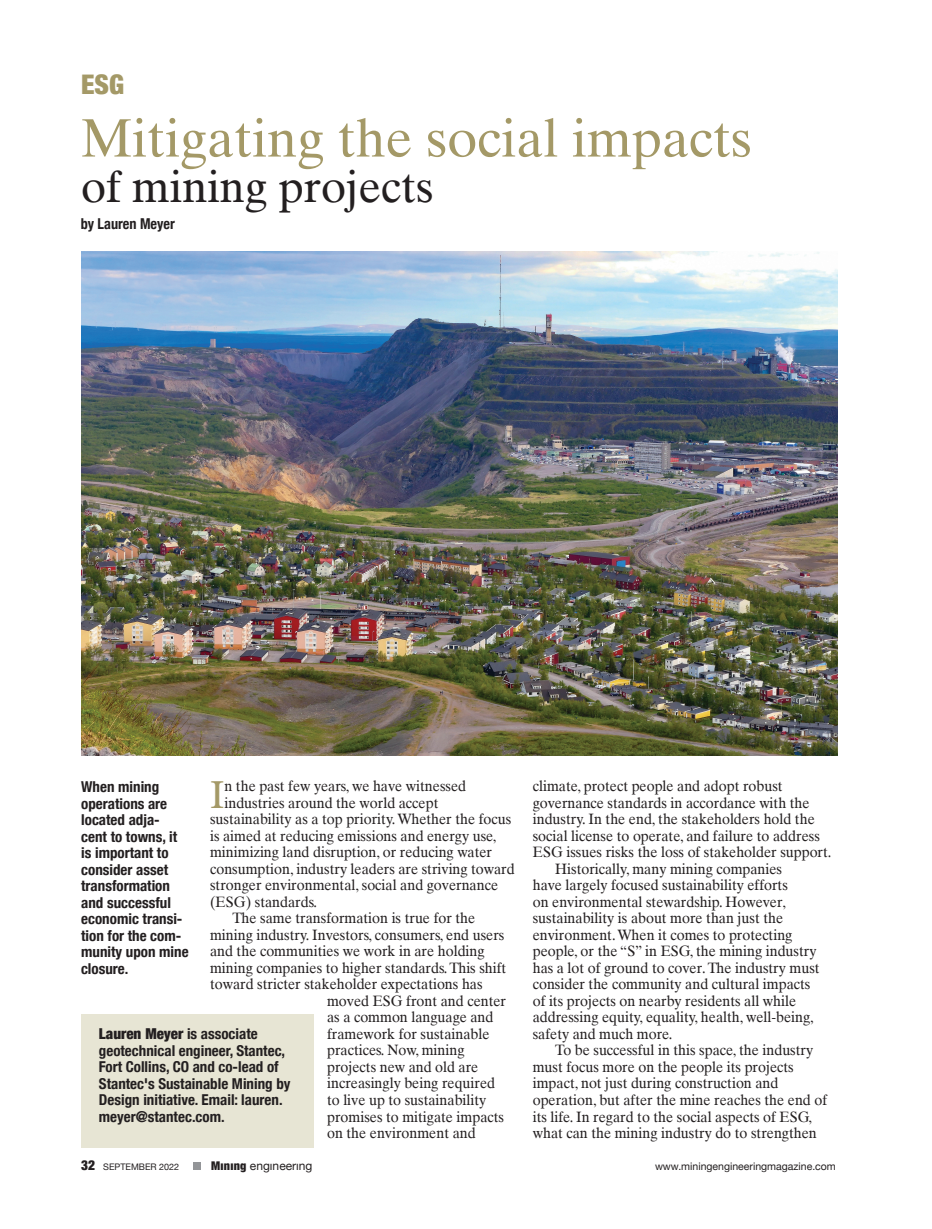
<style>
.page{position:relative;width:932px;height:1229px;background:#fff}
.page>*{position:absolute;margin:0;border:0;box-sizing:border-box;transform-origin:0 0}
.FEA_Tech2ndHeader_24{font:54px "Times Ten";color:#a49967}
.FEA_Tech2ndHeader_24-2{font:45px "Times Ten";color:#231f20}
.Body_Text_1st_par{font:38.85px "Times Ten";color:#a49967;scale:.95 1}
.t1{font:900 condensed 27px "Helvetica Neue";color:#a49967}
.Body_Text{font:15px/16.5px "Times Ten";color:#231f20;scale:.95 1}
.Caption_Bio_Box{font:700 condensed 15px/16.5px "Helvetica Neue";color:#231f20}
.Body_Text_1st_par-2{font:15px "Times Ten";color:#231f20;scale:.95 1}
.Byline{font:700 condensed 15px "Helvetica Neue";color:#231f20;scale:.95 1}
.t2{font:12px "Helvetica Neue";color:#231f20}
.t3{font:10.5px "Helvetica Neue";color:#231f20}
.t4{font:9px "Helvetica Neue";color:#231f20}
.s1{font-weight:900}
.s2{font-weight:900;font-stretch:condensed;font-size:13.5px}
.s3{font-weight:900;font-stretch:condensed}
</style>
<div class="page">
<div style="left:192px;top:1162px;width:8px;height:8px;background:#939598"></div>
<img style="left:81px;top:251px;width:756px;height:504px">
<div style="left:81px;top:1014px;width:232px;height:134px;background:#e7e5d4"></div>
<h3 class="t1" style="left:81px;top:67px;width:45px">ESG</h3>
<p class="FEA_Tech2ndHeader_24" style="left:81px;top:115px;width:672px">Mitigating the social impacts</p>
<p class="FEA_Tech2ndHeader_24-2" style="left:81px;top:167px;width:354px">of mining projects</p>
<p class="Byline" style="left:81px;top:215px;width:101px">by Lauren Meyer</p>
<p class="Body_Text_1st_par" style="left:210px;top:778px;width:17px">I</p>
<p class="Body_Text_1st_par-2" style="left:224px;top:780px;width:256px">n the past few years, we have witnessed</p>
<p class="Caption_Bio_Box" style="left:81px;top:778px;width:109px">When mining operations are located adja&shy;cent to towns, it is important to consider asset transformation and successful economic transi&shy;tion for the com&shy;munity upon mine closure.</p>
<p class="Body_Text_1st_par-2" style="left:224px;top:796px;width:227px">industries around the world accept</p>
<p class="Body_Text_1st_par-2" style="left:210px;top:813px;width:318px">sustainability as a top priority. Whether the focus</p>
<p class="Body_Text_1st_par-2" style="left:210px;top:829px;width:303px">is aimed at reducing emissions and energy use,</p>
<p class="Body_Text_1st_par-2" style="left:210px;top:846px;width:298px">minimizing land disruption, or reducing water</p>
<p class="Body_Text_1st_par-2" style="left:210px;top:862px;width:322px">consumption, industry leaders are striving toward</p>
<p class="Body_Text_1st_par-2" style="left:210px;top:879px;width:305px">stronger environmental, social and governance</p>
<p class="Body_Text_1st_par-2" style="left:210px;top:895px;width:114px">(ESG) standards.</p>
<p class="Body_Text" style="left:232px;top:911px;width:257px">The same transformation is true for the</p>
<p class="Body_Text" style="left:210px;top:927px;width:311px">mining industry. Investors, consumers, end users</p>
<p class="Body_Text" style="left:210px;top:944px;width:290px">and the communities we work in are holding</p>
<p class="Body_Text" style="left:210px;top:960px;width:313px">mining companies to higher standards. This shift</p>
<p class="Body_Text" style="left:210px;top:977px;width:288px">toward stricter stakeholder expectations has</p>
<p class="Body_Text" style="left:327px;top:993px;width:190px">moved ESG front and center</p>
<p class="Body_Text" style="left:327px;top:1010px;width:177px">as a common language and</p>
<p class="Body_Text" style="left:327px;top:1026px;width:172px">framework for sustainable</p>
<p class="Body_Text" style="left:327px;top:1043px;width:146px">practices. Now, mining</p>
<p class="Body_Text" style="left:327px;top:1059px;width:161px">projects new and old are</p>
<p class="Body_Text" style="left:327px;top:1076px;width:178px">increasingly being required</p>
<p class="Body_Text" style="left:327px;top:1092px;width:169px">to live up to sustainability</p>
<p class="Body_Text" style="left:327px;top:1109px;width:188px">promises to mitigate impacts</p>
<p class="Body_Text" style="left:327px;top:1125px;width:158px">on the environment and</p>
<p class="Caption_Bio_Box" style="left:99px;top:1025px;width:193px"><span class="s1">Lauren Meyer</span> is associate geotechnical engineer, Stantec,<br>Fort Collins, CO and co-lead of<br>Stantec's Sustainable Mining by<br>Design initiative. Email: lauren. meyer@stantec.com.</p>
<p class="Body_Text" style="left:532px;top:779px;width:316px">climate, protect people and adopt robust governance standards in accordance with the industry. In the end, the stakeholders hold the social license to operate, and failure to address ESG issues risks the loss of stakeholder support.</p>
<p class="Body_Text" style="left:532px;top:861px;width:303px;text-indent:22px">Historically, many mining companies<br>have largely focused sustainability efforts<br>on environmental stewardship. However, sustainability is about more than just the environment. When it comes to protecting people, or the “S” in ESG, the mining industry has a lot of ground to cover. The industry must consider the community and cultural impacts of its projects on nearby residents all while addressing equity, equality, health, well-being, safety and much more.</p>
<p class="Body_Text" style="left:532px;top:1043px;width:311px;text-indent:22px">To be successful in this space, the industry must focus more on the people its projects impact, not just during construction and operation, but after the mine reaches the end of its life. In regard to the social aspects of ESG, what can the mining industry do to strengthen</p>
<p class="t4" style="left:81px;top:1161px;width:100px"><span class="s2">32</span> SEPTEMBER 2022</p>
<p class="t2" style="left:211px;top:1158px;width:103px"><span class="s3">Mınıng</span> engıneerıng</p>
<p class="t3" style="left:655px;top:1160px;width:182px">www.miningengineeringmagazine.com</p>
</div>
